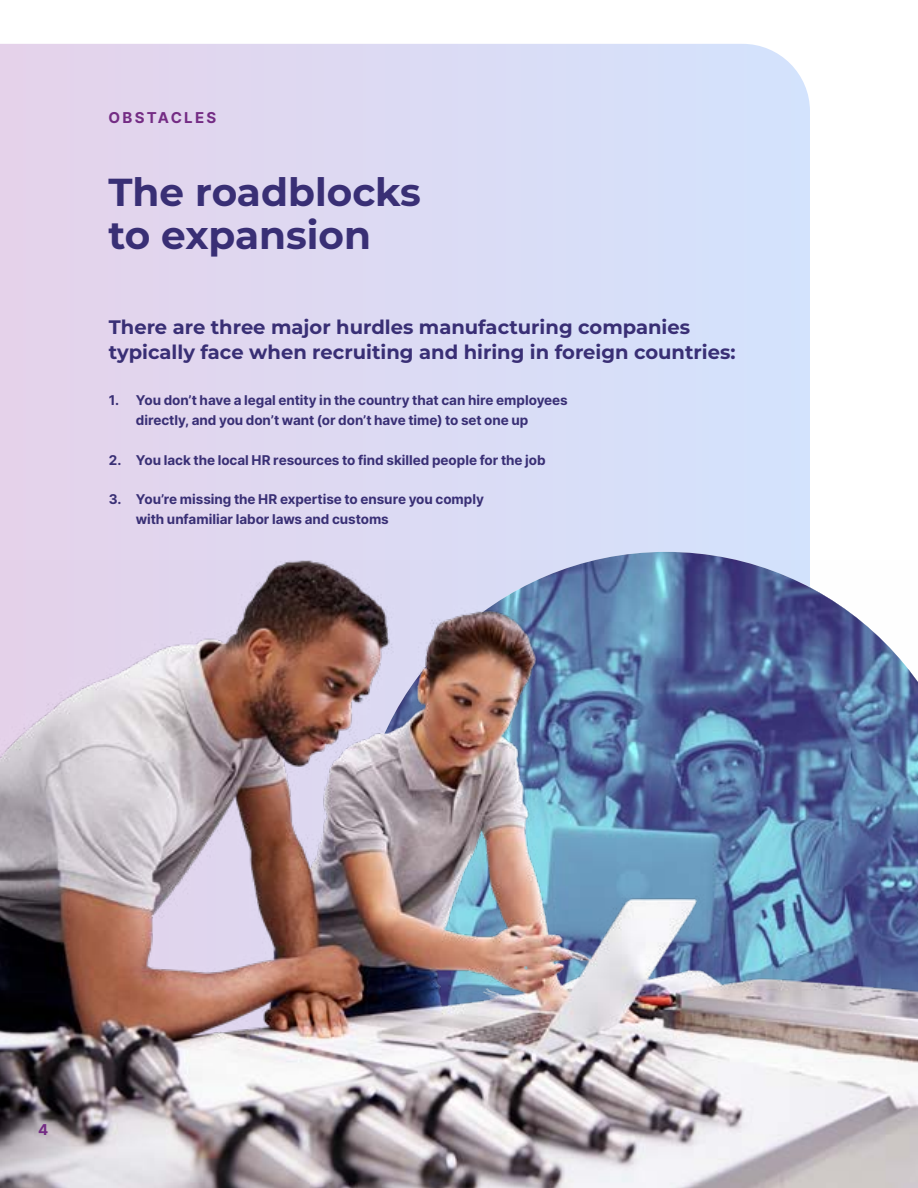
<style>
.page{position:relative;width:918px;height:1188px;background:#fff}
.page>*{position:absolute;margin:0;border:0;box-sizing:border-box;transform-origin:0 0}
.t1{font:700 39px/43.5px "Montserrat";color:#392f75}
.t2{font:700 19.5px/25.2px "Montserrat";color:#392f75}
.t3{font:700 15px "Inter";letter-spacing:.15em;color:#742c84}
.t4{font:700 13.5px/19.5px "Inter";letter-spacing:-.005em;color:#392f75}
</style>
<div class="page">
<svg style="left:0;top:44px;width:810px;height:517px;background:#dbdaf3"></svg>
<img style="left:0;top:561px;width:918px;height:627px">
<p class="t3" style="left:109px;top:106px;width:109px">OBSTACLES</p>
<h1 class="t1" style="left:108px;top:169px;width:314px">The roadblocks to expansion</h1>
<h2 class="t2" style="left:109px;top:314px;width:628px">There are three major hurdles manufacturing companies typically face when recruiting and hiring in foreign countries:</h2>
<p class="t4" style="left:136px;top:390px;width:433px;text-indent:-27px">1. You don’t have a legal entity in the country that can hire employees directly, and you don’t want (or don’t have time) to set one up</p>
<p class="t4" style="left:109px;top:449px;width:438px">2. You lack the local HR resources to find skilled people for the job</p>
<p class="t4" style="left:136px;top:489px;width:350px;text-indent:-27px">3. You’re missing the HR expertise to ensure you comply with unfamiliar labor laws and customs</p>
<p class="t3" style="left:38px;top:1119px;width:12px">4</p>
</div>
